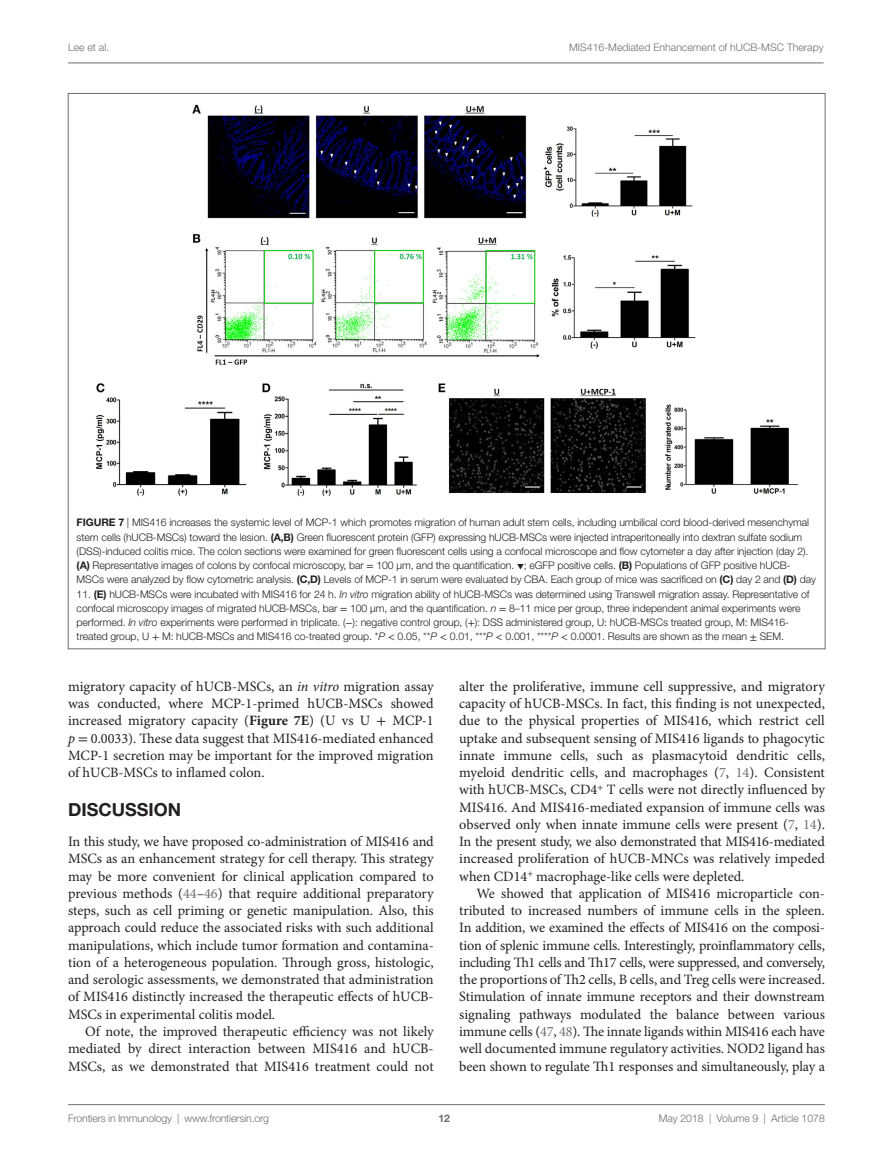
<style>
.page{position:relative;width:893px;height:1170px;background:#fff}
.page>*{position:absolute;margin:0;border:0;box-sizing:border-box;transform-origin:0 0}
.t1{font:700 18px "Helvetica Neue LT Std";color:#231f20}
.t2{font:14.25px/17.2px "Minion Pro";color:#231f20;text-align:justify}
.t3{font:300 10.5px/14.2px "Helvetica Neue LT Std";letter-spacing:-.01em;color:#231f20}
.t4{font:300 10.5px "Helvetica Neue LT Std";color:#6c6d70}
.t5{font:700 10.5px "Helvetica Neue LT Std";color:#6c6d70}
.s1{font-weight:700}
.s2{font-family:"STIX General";font-weight:400}
.s3{font-style:italic}
.s4{font-family:"STIX General"}
.s5{color:#6c6d70}
</style>
<div class="page">
<img style="left:96px;top:105px;width:702px;height:391px">
<hr style="left:68px;top:63px;width:756px;height:1px;background:#6c6d70">
<hr style="left:68px;top:1104px;width:757px;height:1px;background:#6c6d70">
<p class="t4" style="left:68px;top:41px;width:43px">Lee et al.</p>
<p class="t4" style="left:569px;top:41px;width:256px">MIS416-Mediated Enhancement of hUCB-MSC Therapy</p>
<p class="t3" style="left:77px;top:515px;width:741px"><span class="s1">FIG URE 7</span> | MIS416 increases the systemic level of MCP-1 which promotes migration of human adult stem cells, including umbilical cord blood-derived mesenchymal stem cells (hUCB-MSCs) toward the lesion. <span class="s1">(A,B)</span> Green fluorescent protein (GFP) expressing hUCB-MSCs were injected intraperitoneally into dextran sulfate sodium (DSS)-induced colitis mice. The colon sections were examined for green fluorescent cells using a confocal microscope and flow cytometer a day after injection (day 2). <span class="s1">(A)</span> Representative images of colons by confocal microscopy, bar <span class="s2">=</span> 100 µm, and the quantification. <span class="s2">▾</span>; eGFP positive cells. <span class="s1">(B)</span> Populations of GFP positive hUCB-MSCs were analyzed by flow cytometric analysis. <span class="s1">(C,D)</span> Levels of MCP-1 in serum were evaluated by CBA. Each group of mice was sacrificed on <span class="s1">(C)</span> day 2 and <span class="s1">(D)</span> day</p>
<p class="t3" style="left:77px;top:586px;width:734px">11. <span class="s1">(E)</span> hUCB-MSCs were incubated with MIS416 for 24 h. <span class="s3">In vitro</span> migration ability of hUCB-MSCs was determined using Transwell migration assay. Representative of confocal microscopy images of migrated hUCB-MSCs, bar <span class="s2">=</span> 100 µm, and the quantification. <span class="s3">n</span> <span class="s2">=</span> 8–11 mice per group, three independent animal experiments were performed. <span class="s3">In vitro</span> experiments were performed in triplicate. (<span class="s2">−</span>): negative control group, (<span class="s2">+</span>): DSS administered group, U: hUCB-MSCs treated group, M: MIS416- treated group, U <span class="s2">+</span> M: hUCB-MSCs and MIS416 co-treated group. *<span class="s3">P</span> <span class="s2">&lt;</span> 0.05, **<span class="s3">P</span> <span class="s2">&lt;</span> 0.01, ***<span class="s3">P</span> <span class="s2">&lt;</span> 0.001, ****<span class="s3">P</span> <span class="s2">&lt;</span> 0.0001. Results are shown as the mean <span class="s2">±</span> SEM.</p>
<p class="t2" style="left:68px;top:677px;width:367px">migratory capacity of hUCB-MSCs, an <span class="s3">in vitro</span> migration assay was conducted, where MCP-1-primed hUCB-MSCs showed increased migratory capacity (<span class="s1">Figure 7E</span>) (U vs U <span class="s4">+</span> MCP-1 <span class="s3">p</span> <span class="s4">=</span> 0.0033). These data suggest that MIS416-mediated enhanced MCP-1 secretion may be important for the improved migration of hUCB-MSCs to inflamed colon.</p>
<p class="t1" style="left:68px;top:798px;width:112px">DISCUSSION</p>
<p class="t2" style="left:68px;top:832px;width:367px">In this study, we have proposed co-administration of MIS416 and MSCs as an enhancement strategy for cell therapy. This strategy may be more convenient for clinical application compared to previous methods (<span class="s5">44</span>–<span class="s5">46</span>) that require additional preparatory steps, such as cell priming or genetic manipulation. Also, this approach could reduce the associated risks with such additional manipulations, which include tumor formation and contamina&shy;tion of a heterogeneous population. Through gross, histologic, and serologic assessments, we demonstrated that administration of MIS416 distinctly increased the therapeutic effects of hUCB-MSCs in experimental colitis model.</p>
<p class="t2" style="left:68px;top:1022px;width:367px;text-indent:17px">Of note, the improved therapeutic efficiency was not likely mediated by direct interaction between MIS416 and hUCB-MSCs, as we demonstrated that MIS416 treatment could not</p>
<p class="t2" style="left:459px;top:677px;width:367px">alter the proliferative, immune cell suppressive, and migratory capacity of hUCB-MSCs. In fact, this finding is not unexpected, due to the physical properties of MIS416, which restrict cell uptake and subsequent sensing of MIS416 ligands to phagocytic innate immune cells, such as plasmacytoid dendritic cells, myeloid dendritic cells, and macrophages (<span class="s5">7</span>, <span class="s5">14</span>). Consistent with hUCB-MSCs, CD4<sup>+</sup> T cells were not directly influenced by MIS416. And MIS416-mediated expansion of immune cells was observed only when innate immune cells were present (<span class="s5">7</span>, <span class="s5">14</span>).<br>In the present study, we also demonstrated that MIS416-mediated increased proliferation of hUCB-MNCs was relatively impeded when CD14<sup>+</sup> macrophage-like cells were depleted.</p>
<p class="t2" style="left:459px;top:884px;width:367px;text-indent:17px">We showed that application of MIS416 microparticle con&shy;tributed to increased numbers of immune cells in the spleen.<br>In addition, we examined the effects of MIS416 on the composi&shy;tion of splenic immune cells. Interestingly, proinflammatory cells, including Th1 cells and Th17 cells, were suppressed, and conversely, the proportions of Th2 cells, B cells, and Treg cells were increased.<br>Stimulation of innate immune receptors and their downstream signaling pathways modulated the balance between various immune cells (<span class="s5">47</span>, <span class="s5">48</span>). The innate ligands within MIS416 each have well documented immune regulatory activities. NOD2 ligand has been shown to regulate Th1 responses and simultaneously, play a</p>
<p class="t4" style="left:68px;top:1111px;width:203px">Frontiers in Immunology | www.frontiersin.org</p>
<p class="t4" style="left:659px;top:1111px;width:168px">May 2018 | Volume 9 | Article 1078</p>
<p class="t5" style="left:439px;top:1111px;width:13px">12</p>
</div>
